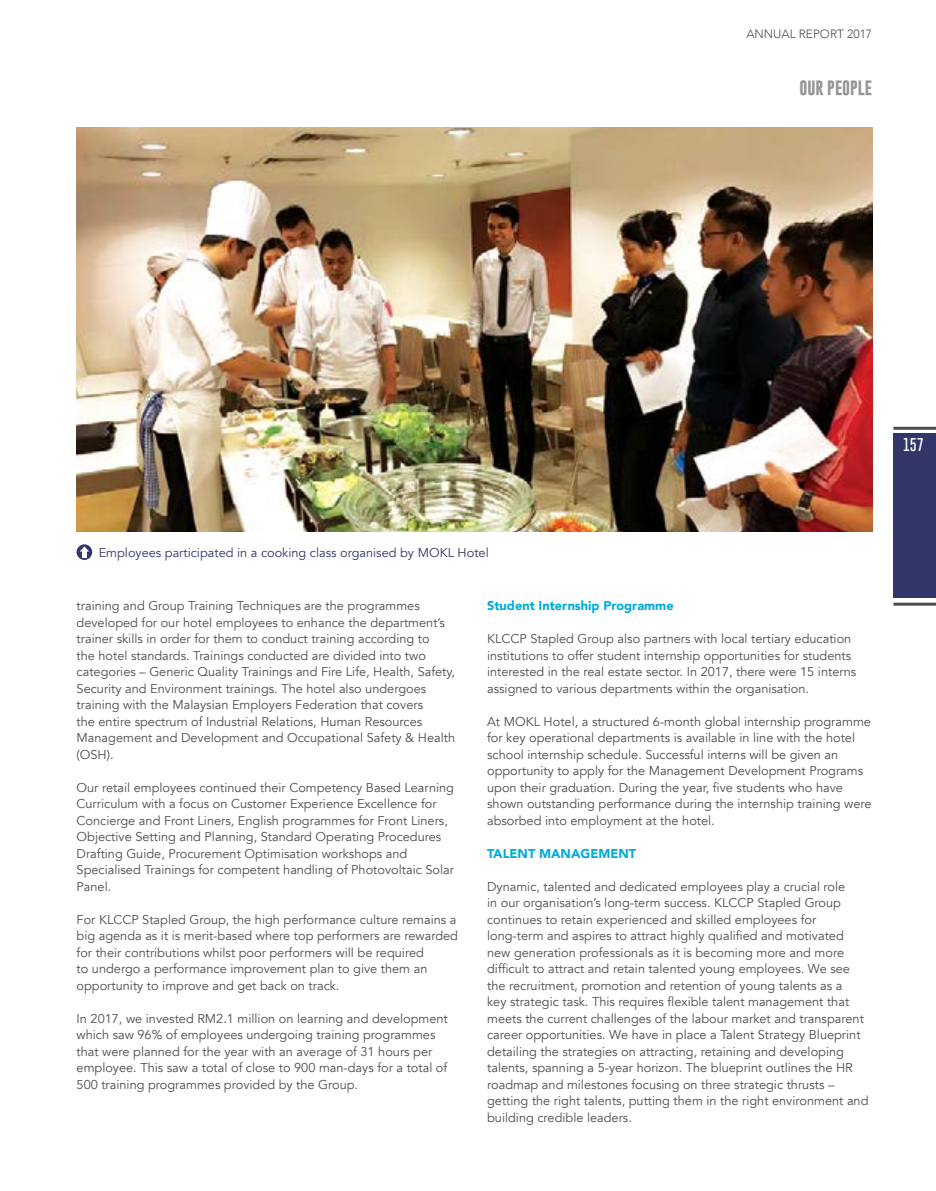
<style>
.page{position:relative;width:936px;height:1191px;background:#fff}
.page>*{position:absolute;margin:0;border:0;box-sizing:border-box;transform-origin:0 0}
.t1{font:700 15px "Gobold";color:#939598}
.t2{font:100 13.5px "Gobold";color:#fff}
.t3{font:12.75px/16.5px "Avenir";color:#4d4d4f}
.t4{font:12.75px "Avenir";color:#323669}
.t5{font:900 12.75px "Avenir";color:#00add8}
.t6{font:300 12px "Avenir";color:#4d4d4f}
</style>
<div class="page">
<div style="left:893px;top:433px;width:42px;height:164px;background:#323669"></div>
<hr style="left:893px;top:427px;width:42px;height:3px;background:#4d4d4f">
<hr style="left:893px;top:602px;width:42px;height:3px;background:#4d4d4f">
<img style="left:77px;top:128px;width:795px;height:403px">
<svg style="left:77px;top:544px;width:15px;height:16px"></svg>
<svg style="left:80px;top:546px;width:9px;height:12px"></svg>
<p class="t6" style="left:746px;top:26px;width:127px">ANNUAL REPORT 2017</p>
<p class="t1" style="left:799px;top:78px;width:74px">OUR PEOPLE</p>
<p class="t2" style="left:903px;top:435px;width:22px">157</p>
<p class="t4" style="left:99px;top:545px;width:391px">Employees participated in a cooking class organised by MOKL Hotel</p>
<p class="t3" style="left:77px;top:597px;width:380px">training and Group Training Techniques are the programmes developed for our hotel employees to enhance the department’s trainer skills in order for them to conduct training according to<br>the hotel standards. Trainings conducted are divided into two categories – Generic Quality Trainings and Fire Life, Health, Safety, Security and Environment trainings. The hotel also undergoes training with the Malaysian Employers Federation that covers<br>the entire spectrum of Industrial Relations, Human Resources Management and Development and Occupational Safety &amp; Health (OSH).</p>
<p class="t3" style="left:77px;top:779px;width:379px">Our retail employees continued their Competency Based Learning Curriculum with a focus on Customer Experience Excellence for Concierge and Front Liners, English programmes for Front Liners, Objective Setting and Planning, Standard Operating Procedures Drafting Guide, Procurement Optimisation workshops and Specialised Trainings for competent handling of Photovoltaic Solar Panel.</p>
<p class="t3" style="left:77px;top:911px;width:383px">For KLCCP Stapled Group, the high performance culture remains a big agenda as it is merit-based where top performers are rewarded for their contributions whilst poor performers will be required<br>to undergo a performance improvement plan to give them an opportunity to improve and get back on track.</p>
<p class="t3" style="left:77px;top:1010px;width:373px">In 2017, we invested RM2.1 million on learning and development which saw 96% of employees undergoing training programmes that were planned for the year with an average of 31 hours per employee. This saw a total of close to 900 man-days for a total of 500 training programmes provided by the Group.</p>
<p class="t5" style="left:487px;top:595px;width:188px">Student Internship Programme</p>
<p class="t3" style="left:487px;top:630px;width:371px">KLCCP Stapled Group also partners with local tertiary education institutions to offer student internship opportunities for students interested in the real estate sector. In 2017, there were 15 interns assigned to various departments within the organisation.</p>
<p class="t3" style="left:487px;top:713px;width:386px">At MOKL Hotel, a structured 6-month global internship programme for key operational departments is available in line with the hotel school internship schedule. Successful interns will be given an opportunity to apply for the Management Development Programs upon their graduation. During the year, five students who have shown outstanding performance during the internship training were absorbed into employment at the hotel.</p>
<p class="t5" style="left:487px;top:842px;width:151px">TALENT MANAGEMENT</p>
<p class="t3" style="left:487px;top:878px;width:383px">Dynamic, talented and dedicated employees play a crucial role<br>in our organisation’s long-term success. KLCCP Stapled Group continues to retain experienced and skilled employees for long-term and aspires to attract highly qualified and motivated new generation professionals as it is becoming more and more difficult to attract and retain talented young employees. We see the recruitment, promotion and retention of young talents as a<br>key strategic task. This requires flexible talent management that meets the current challenges of the labour market and transparent career opportunities. We have in place a Talent Strategy Blueprint detailing the strategies on attracting, retaining and developing talents, spanning a 5-year horizon. The blueprint outlines the HR roadmap and milestones focusing on three strategic thrusts – getting the right talents, putting them in the right environment and building credible leaders.</p>
</div>
